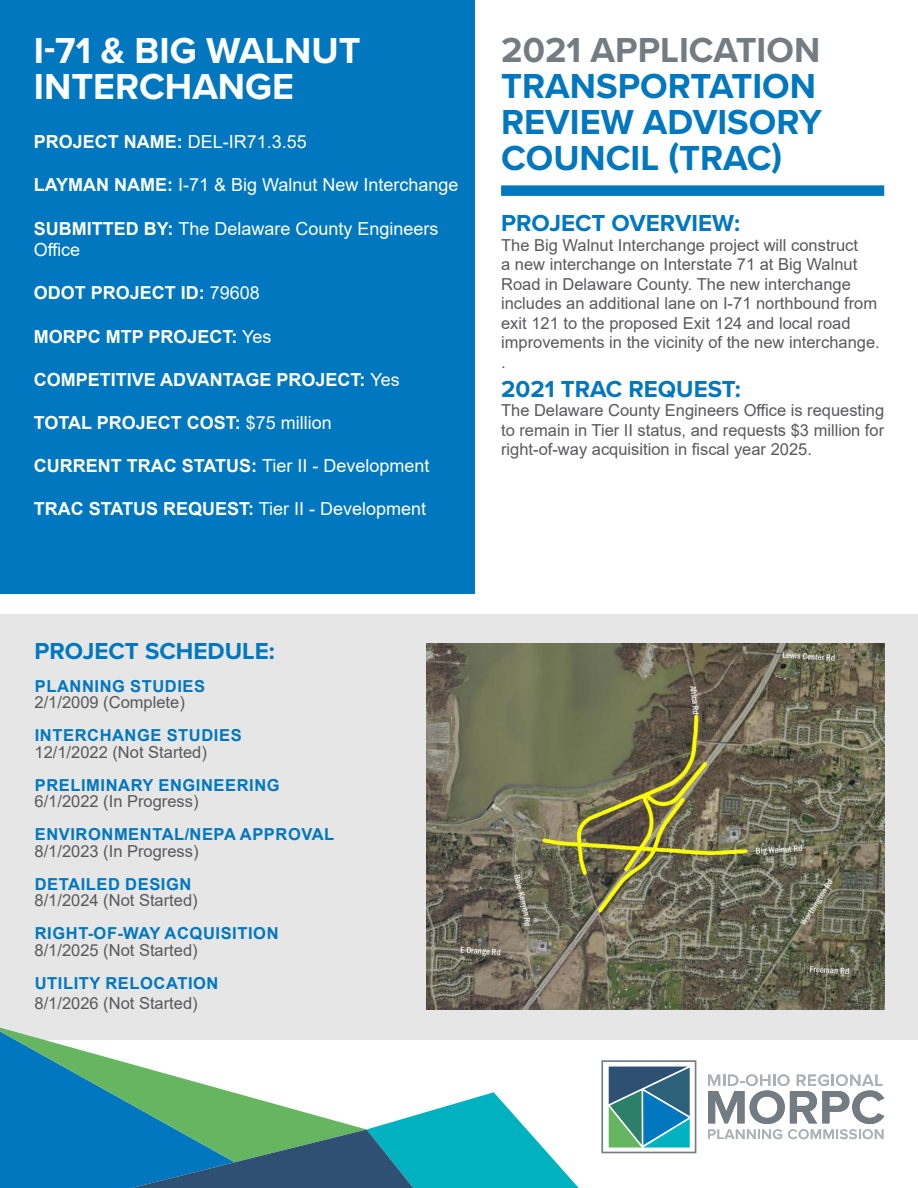
<style>
.page{position:relative;width:918px;height:1188px;background:#fff}
.page>*{position:absolute;margin:0;border:0;box-sizing:border-box;transform-origin:0 0}
.t1{font:700 37.5px/36px "Proxima Nova";color:#fff}
.t2{font:700 36px/36px "Proxima Nova";color:#0077bf}
.t3{font:700 36px "Proxima Nova";color:#737c82}
.t4{font:700 24px "Proxima Nova";color:#0077bf}
.t5{font:700 18px "Arial";color:#fff}
.t6{font:18px/21.6px "Arial";color:#fff}
.t7{font:16.5px/19.5px "Arial";color:#59595c}
.t8{font:700 16.5px "Arial";letter-spacing:.035em;color:#0077bf}
.s1{font-weight:700}
.s2{font-weight:400}
</style>
<div class="page">
<div style="left:0;top:0;width:475px;height:594px;background:#0077bf"></div>
<div style="left:501px;top:185px;width:383px;height:11px;background:#0077bf"></div>
<div style="left:0;top:614px;width:918px;height:426px;background:#e6e6e6"></div>
<svg style="left:708px;top:1074px;width:176px;height:65px"></svg>
<div style="left:601px;top:1060px;width:95px;height:93px;border:2px solid #737c82"></div>
<svg style="left:609px;top:1067px;width:81px;height:81px;background:#388492"></svg>
<svg style="left:0;top:1031px;width:579px;height:157px"></svg>
<img style="left:427px;top:643px;width:457px;height:367px">
<p class="t1" style="left:34px;top:32px;width:329px">I-71 &amp; BIG WALNUT<br>INTERCHANGE</p>
<p class="t6" style="left:34px;top:131px;width:275px"><span class="s1">PROJECT NAME:</span> DEL-IR71.3.55</p>
<p class="t6" style="left:34px;top:174px;width:426px"><span class="s1">LAYMAN NAME:</span> I-71 &amp; Big Walnut New Interchange</p>
<p class="t6" style="left:34px;top:217px;width:406px"><span class="s1">SUBMITTED BY:</span> The Delaware County Engineers<br>Office</p>
<p class="t5" style="left:34px;top:280px;width:228px">ODOT PROJECT ID: <span class="s2">79608</span></p>
<p class="t5" style="left:34px;top:323px;width:239px">MORPC MTP PROJECT: <span class="s2">Yes</span></p>
<p class="t5" style="left:34px;top:367px;width:368px">COMPETITIVE ADVANTAGE PROJECT: <span class="s2">Yes</span></p>
<p class="t5" style="left:34px;top:410px;width:300px">TOTAL PROJECT COST: <span class="s2">$75 million</span></p>
<p class="t5" style="left:34px;top:453px;width:397px">CURRENT TRAC STATUS: <span class="s2">Tier II - Development</span></p>
<p class="t5" style="left:34px;top:496px;width:394px">TRAC STATUS REQUEST: <span class="s2">Tier II - Development</span></p>
<p class="t3" style="left:501px;top:23px;width:321px">2021 APPLICATION</p>
<p class="t2" style="left:501px;top:67px;width:316px">TRANSPORTATION</p>
<p class="t2" style="left:501px;top:103px;width:322px">REVIEW ADVISORY<br>COUNCIL (TRAC)</p>
<p class="t4" style="left:501px;top:205px;width:241px">PROJECT OVERVIEW:</p>
<p class="t7" style="left:501px;top:235px;width:380px">The Big Walnut Interchange project will construct<br>a new interchange on Interstate 71 at Big Walnut Road in Delaware County. The new interchange includes an additional lane on I-71 northbound from exit 121 to the proposed Exit 124 and local road improvements in the vicinity of the new interchange. .</p>
<p class="t4" style="left:501px;top:371px;width:241px">2021 TRAC REQUEST:</p>
<p class="t7" style="left:501px;top:401px;width:385px;text-align:justify">The Delaware County Engineers Office is requesting to remain in Tier II status, and requests $3 million for right-of-way acquisition in fiscal year 2025.</p>
<p class="t4" style="left:34px;top:633px;width:242px">PROJECT SCHEDULE:</p>
<p class="t8" style="left:35px;top:674px;width:172px">PLANNING STUDIES</p>
<p class="t7" style="left:34px;top:693px;width:152px">2/1/2009 (Complete)</p>
<p class="t8" style="left:35px;top:724px;width:208px">INTERCHANGE STUDIES</p>
<p class="t7" style="left:34px;top:742px;width:174px">12/1/2022 (Not Started)</p>
<p class="t8" style="left:35px;top:773px;width:246px">PRELIMINARY ENGINEERING</p>
<p class="t7" style="left:34px;top:792px;width:166px">6/1/2022 (In Progress)</p>
<p class="t8" style="left:35px;top:823px;width:301px">ENVIRONMENTAL/NEPA APPROVAL</p>
<p class="t7" style="left:34px;top:841px;width:166px">8/1/2023 (In Progress)</p>
<p class="t8" style="left:35px;top:872px;width:158px">DETAILED DESIGN</p>
<p class="t7" style="left:34px;top:891px;width:165px">8/1/2024 (Not Started)</p>
<p class="t8" style="left:35px;top:922px;width:245px">RIGHT-OF-WAY ACQUISITION</p>
<p class="t7" style="left:34px;top:940px;width:165px">8/1/2025 (Not Started)</p>
<p class="t8" style="left:35px;top:971px;width:185px">UTILITY RELOCATION</p>
<p class="t7" style="left:34px;top:993px;width:165px">8/1/2026 (Not Started)</p>
</div>
